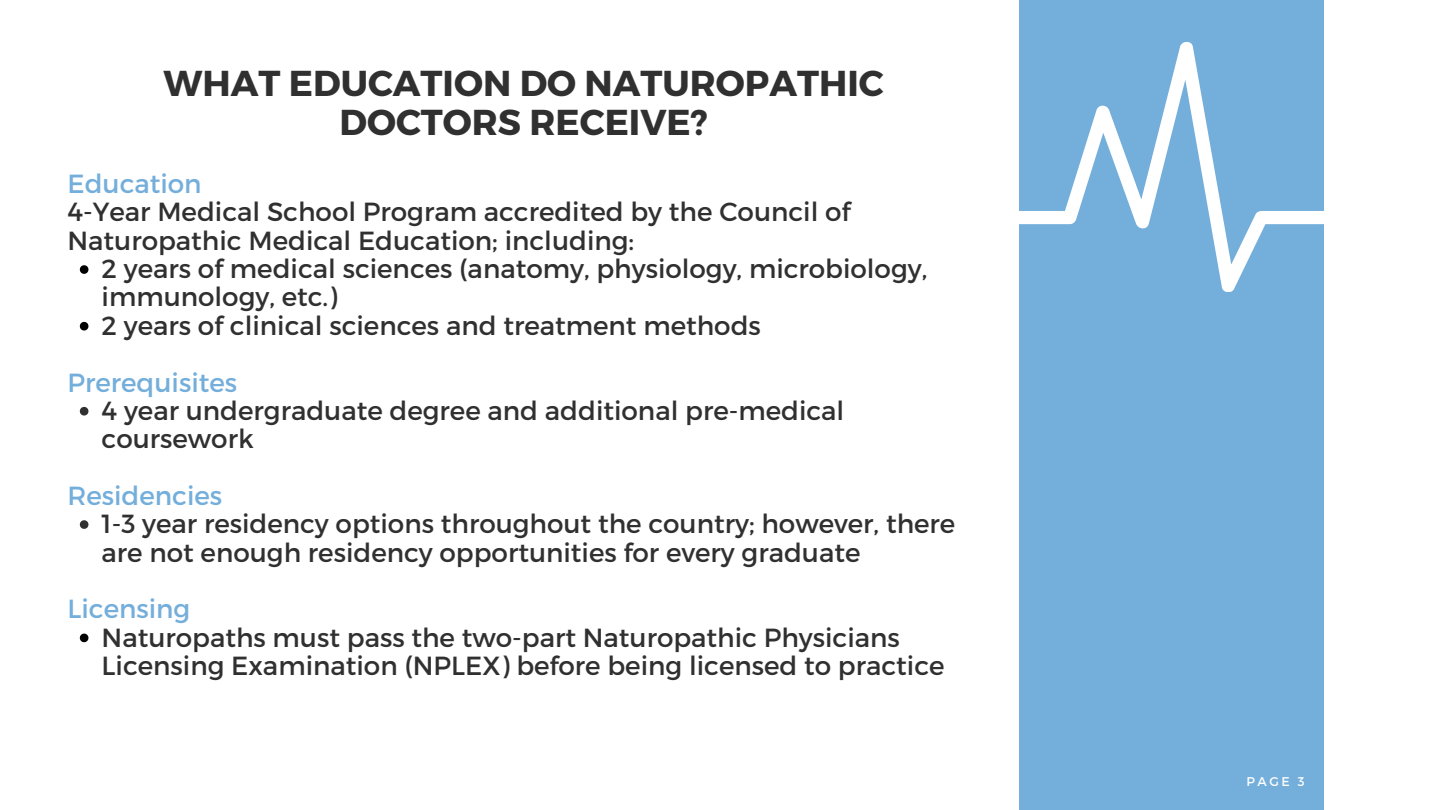
<style>
.page{position:relative;width:1440px;height:810px;background:#fff}
.page>*{position:absolute;margin:0;border:0;box-sizing:border-box;transform-origin:0 0}
.t1{font:700 36px/39.1px "Montserrat";color:#303030;text-align:center}
.t2{font:26.2px/28.3px "Montserrat";color:#303030}
.t3{font:26.2px "Montserrat";color:#74aedb}
.t4{font:12.7px "Montserrat";color:#fff}
</style>
<div class="page">
<div style="left:1019px;top:0;width:305px;height:810px;background:#74aedb"></div>
<svg style="left:1019px;top:42px;width:305px;height:250px"></svg>
<svg style="left:80px;top:265px;width:8px;height:9px"></svg>
<svg style="left:80px;top:322px;width:8px;height:9px"></svg>
<svg style="left:80px;top:407px;width:8px;height:9px"></svg>
<svg style="left:80px;top:520px;width:8px;height:9px"></svg>
<svg style="left:80px;top:634px;width:8px;height:8px"></svg>
<p class="t1" style="left:164px;top:62px;width:722px">WHAT EDUCATION DO NATUROPATHIC<br>DOCTORS RECEIVE?</p>
<p class="t3" style="left:68px;top:167px;width:136px">Education</p>
<p class="t2" style="left:68px;top:197px;width:785px">4-Year Medical School Program accredited by the Council of<br>Naturopathic Medical Education; including:</p>
<p class="t2" style="left:102px;top:253px;width:827px">2 years of medical sciences (anatomy, physiology, microbiology, immunology, etc.)</p>
<p class="t2" style="left:102px;top:310px;width:661px">2 years of clinical sciences and treatment methods</p>
<p class="t3" style="left:68px;top:365px;width:171px">Prerequisites</p>
<p class="t2" style="left:102px;top:395px;width:744px">4 year undergraduate degree and additional pre-medical coursework</p>
<p class="t3" style="left:68px;top:478px;width:156px">Residencies</p>
<p class="t2" style="left:102px;top:508px;width:855px">1-3 year residency options throughout the country; however, there are not enough residency opportunities for every graduate</p>
<p class="t3" style="left:68px;top:592px;width:124px">Licensing</p>
<p class="t2" style="left:102px;top:622px;width:844px">Naturopaths must pass the two-part Naturopathic Physicians<br>Licensing Examination (NPLEX) before being licensed to practice</p>
<p class="t4" style="left:1246px;top:773px;width:60px">PAGE 3</p>
</div>
